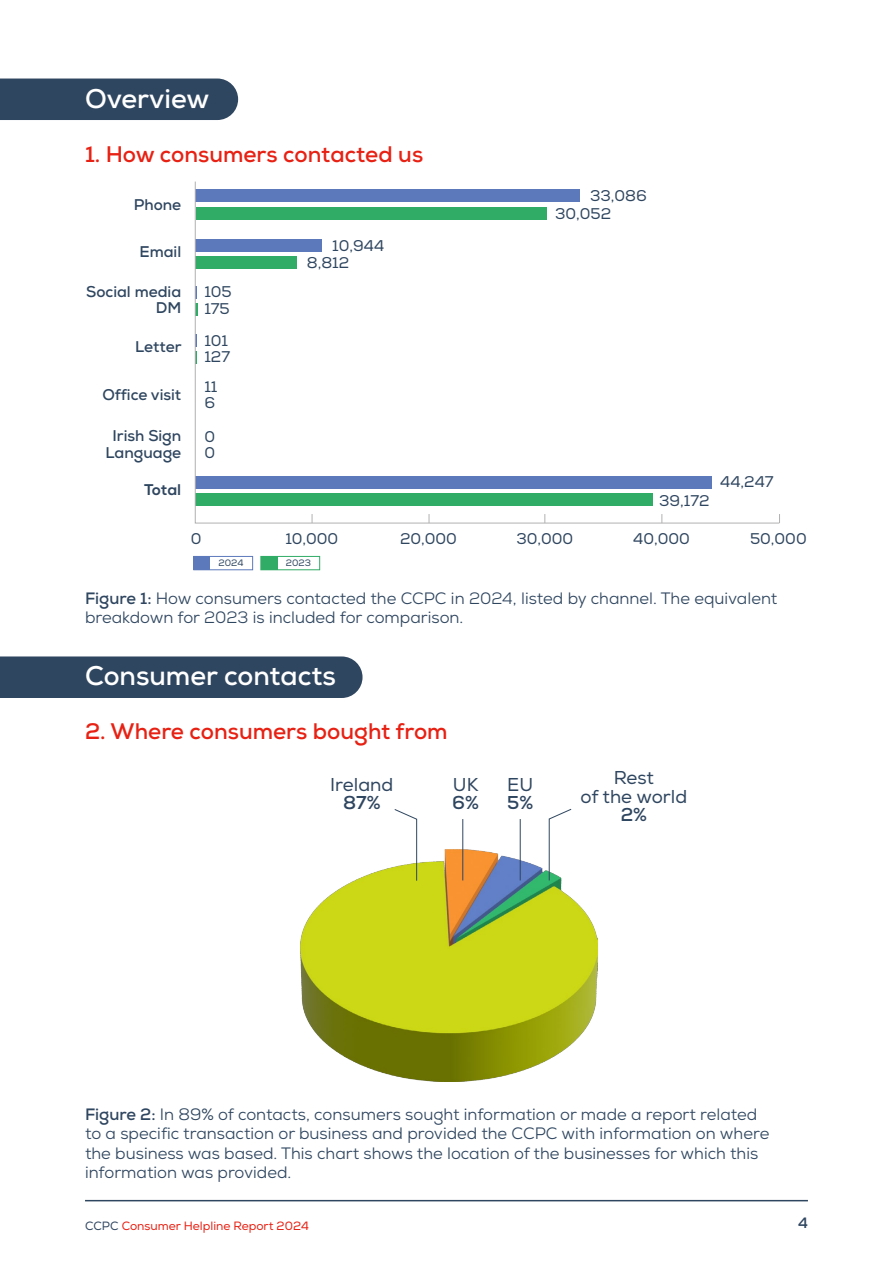
<style>
.page{position:relative;width:893px;height:1263px;background:#fff}
.page>*{position:absolute;margin:0;border:0;box-sizing:border-box;transform-origin:0 0}
.t1{font:700 27px "Nexa";color:#fff}
.t2{font:700 22.5px "Nexa";color:#e72113}
.t3{font:18.6px/18.6px "Nexa";color:#2f4660;text-align:center}
.t4{font:16.5px/19.5px "Nexa";color:#2f4660}
.t5{font:15.45px/17px "Nexa";color:#2f4660}
.t6{font:700 15.45px/16.4px "Nexa";color:#2f4660;text-align:center}
.t7{font:800 15.45px "Nexa";letter-spacing:-.005em;color:#2f4660}
.t8{font:700 15px "Nexa";color:#2f4660}
.t9{font:12px "Nexa";color:#e72113}
.t10{font:9.3px "Nexa";color:#2f4660}
.s1{font-weight:700}
.s2{color:#2f4660}
</style>
<div class="page">
<hr style="left:85px;top:1200px;width:723px;height:1px;background:#2f4660">
<div style="left:0;top:656px;width:363px;height:42px;background:#2f4660"></div>
<div style="left:0;top:79px;width:238px;height:41px;background:#2f4660"></div>
<img style="left:300px;top:849px;width:297px;height:233px">
<hr style="left:462px;top:819px;width:1px;height:61px;background:#2f4660">
<hr style="left:520px;top:819px;width:1px;height:61px;background:#2f4660">
<svg style="left:548px;top:808px;width:24px;height:73px"></svg>
<svg style="left:394px;top:809px;width:23px;height:72px"></svg>
<svg style="left:195px;top:181px;width:585px;height:343px"></svg>
<div style="left:194px;top:556px;width:16px;height:14px;background:#5c79bb"></div>
<div style="left:193px;top:556px;width:60px;height:14px;border:1px solid #5c79bb"></div>
<div style="left:261px;top:556px;width:16px;height:14px;background:#30ac67"></div>
<div style="left:260px;top:556px;width:60px;height:14px;border:1px solid #30ac67"></div>
<p class="t1" style="left:85px;top:81px;width:126px">Overview</p>
<p class="t2" style="left:85px;top:140px;width:340px">1. How consumers contacted us</p>
<p class="t6" style="left:134px;top:197px;width:49px">Phone</p>
<p class="t6" style="left:140px;top:244px;width:43px">Email</p>
<p class="t6" style="left:86px;top:283px;width:97px;text-align:right">Social media<br>DM</p>
<p class="t6" style="left:135px;top:339px;width:48px">Letter</p>
<p class="t6" style="left:102px;top:386px;width:80px">Office visit</p>
<p class="t6" style="left:106px;top:428px;width:77px">Irish Sign<br>Language</p>
<p class="t7" style="left:144px;top:480px;width:39px">Total</p>
<p class="t5" style="left:204px;top:284px;width:29px">105<br>175</p>
<p class="t5" style="left:204px;top:333px;width:27px;line-height:16px">101<br>127</p>
<p class="t5" style="left:204px;top:379px;width:15px;line-height:16px">11<br>6</p>
<p class="t5" style="left:204px;top:429px;width:12px;line-height:15.8px">0<br>0</p>
<p class="t5" style="left:307px;top:238px;width:79px;text-indent:25px">10,944<br>8,812</p>
<p class="t5" style="left:555px;top:187px;width:93px;line-height:17.9px;text-indent:35px">33,086<br>30,052</p>
<p class="t5" style="left:659px;top:492px;width:52px">39,172</p>
<p class="t5" style="left:720px;top:473px;width:55px">44,247</p>
<p class="t5" style="left:191px;top:531px;width:12px">0</p>
<p class="t5" style="left:285px;top:531px;width:54px">10,000</p>
<p class="t5" style="left:400px;top:531px;width:58px">20,000</p>
<p class="t5" style="left:516px;top:531px;width:58px">30,000</p>
<p class="t5" style="left:633px;top:531px;width:58px">40,000</p>
<p class="t5" style="left:750px;top:531px;width:58px">50,000</p>
<p class="t10" style="left:218px;top:558px;width:27px">2024</p>
<p class="t10" style="left:286px;top:558px;width:27px">2023</p>
<p class="t4" style="left:85px;top:588px;width:694px"><span class="s1">Figure 1:</span> How consumers contacted the CCPC in 2024, listed by channel. The equivalent breakdown for 2023 is included for comparison.</p>
<p class="t1" style="left:85px;top:658px;width:252px">Consumer contacts</p>
<p class="t2" style="left:85px;top:717px;width:364px">2. Where consumers bought from</p>
<p class="t3" style="left:330px;top:775px;width:65px">Ireland<br><span class="s1">87%</span></p>
<p class="t3" style="left:452px;top:775px;width:28px;text-align:left">UK<br><span class="s1">6%</span></p>
<p class="t3" style="left:507px;top:775px;width:28px;text-align:left">EU<br><span class="s1">5%</span></p>
<p class="t3" style="left:580px;top:769px;width:108px">Rest<br>of the world<br><span class="s1">2%</span></p>
<p class="t4" style="left:85px;top:1104px;width:686px"><span class="s1">Figure 2:</span> In 89% of contacts, consumers sought information or made a report related to a specific transaction or business and provided the CCPC with information on where the business was based. This chart shows the location of the businesses for which this information was provided.</p>
<p class="t9" style="left:85px;top:1218px;width:225px"><span class="s2">CCPC</span> Consumer Helpline Report 2024</p>
<p class="t8" style="left:798px;top:1214px;width:11px">4</p>
</div>
